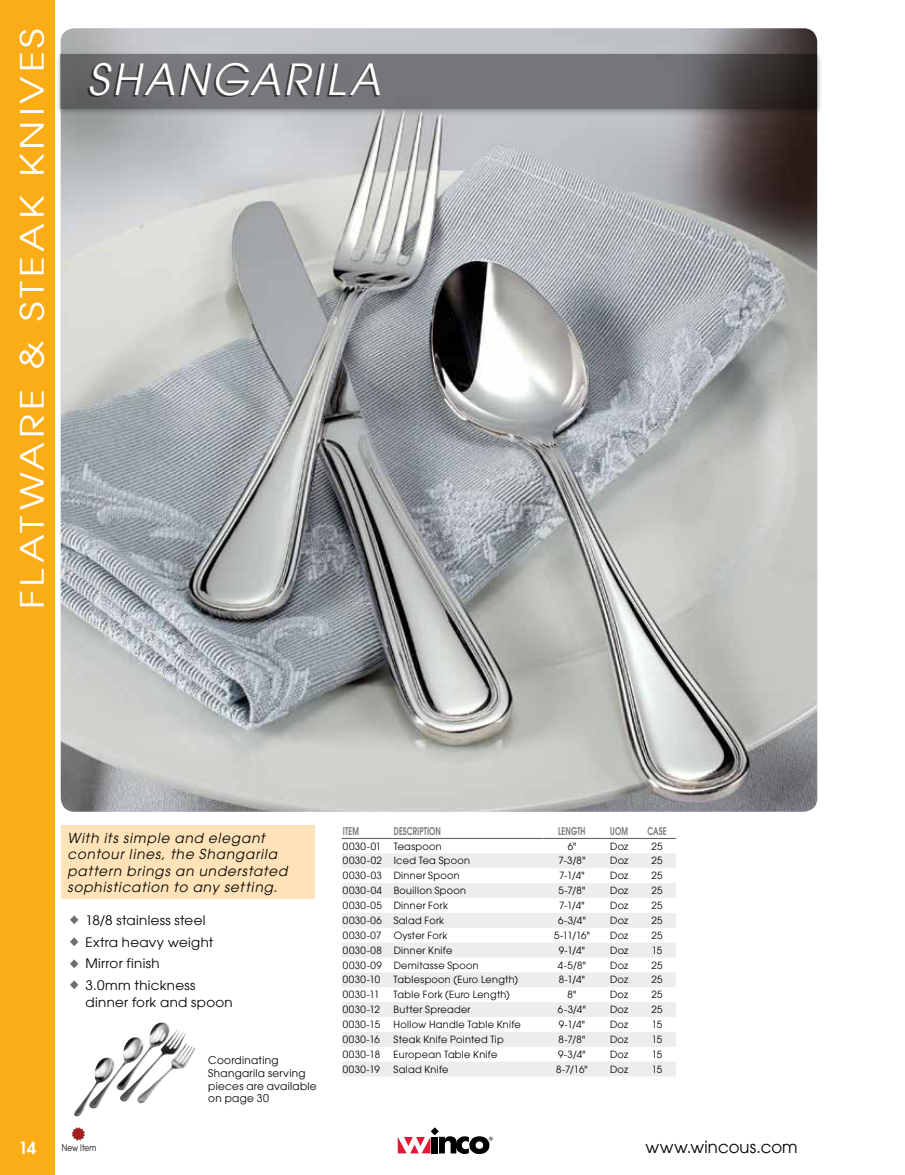
<style>
.page{position:relative;width:905px;height:1175px;background:#fff}
.page>*{position:absolute;margin:0;border:0;box-sizing:border-box;transform-origin:0 0}
.t1{font:italic 42px "Avant Garde";letter-spacing:.07em;color:#fff}
.t2{font:31.5px "Avant Garde";letter-spacing:.095em;color:#fff;scale:1.25 1}
.t3{font:16.5px "Avant Garde";letter-spacing:.01em;color:#000}
.t4{font:600 16.5px "Avant Garde";color:#fff}
.t5{font:italic 13.5px/16.5px "Avant Garde";letter-spacing:.065em;color:#000}
.t6{font:12.9px/21.8px "Avant Garde";letter-spacing:.02em;color:#000;scale:1.05 1}
.t7{font:10.5px/12.8px "Avant Garde";letter-spacing:.03em;color:#000}
.t8{font:600 10.5px "Avant Garde";letter-spacing:.02em;color:#77787b;scale:.7 1}
.t9{font:9.75px "Avant Garde";letter-spacing:.03em;color:#000}
.t10{font:8.85px "Avant Garde";letter-spacing:.02em;color:#000;scale:.82 1}
.s1{color:#6d6e71}
</style>
<div class="page">
<div style="left:0;top:0;width:54px;height:1174px;background:#fbad18"></div>
<svg style="left:398px;top:1127px;width:95px;height:27px"></svg>
<svg style="left:72px;top:1127px;width:13px;height:13px"></svg>
<img style="left:61px;top:28px;width:756px;height:783px">
<div style="left:55px;top:50px;width:768px;height:67px;background:#000;opacity:.75"></div>
<svg style="left:61px;top:54px;width:756px;height:54px;background:#676769"></svg>
<div style="left:87px;top:65px;width:291px;height:32px;background:#000;opacity:.53"></div>
<div style="left:61px;top:825px;width:253px;height:74px;background:#ffe3b8"></div>
<img style="left:74px;top:1022px;width:121px;height:94px">
<svg style="left:342px;top:853px;width:334px;height:223px;fill:#ededee"></svg>
<hr style="left:543px;top:838px;width:57px;height:1px;background:#636466">
<hr style="left:600px;top:838px;width:38px;height:1px;background:#636466">
<hr style="left:638px;top:838px;width:38px;height:1px;background:#636466">
<hr style="left:341px;top:838px;width:51px;height:1px;background:#636466">
<hr style="left:392px;top:838px;width:151px;height:1px;background:#636466">
<p class="t2" style="left:13px;top:608px;width:466px;rotate:-90deg">FLATWARE &amp; STEAK KNIVES</p>
<p class="t1" style="left:88px;top:55px;width:294px">Shangarila</p>
<p class="t5" style="left:68px;top:829px;width:221px">With its simple and elegant contour lines, the Shangarila pattern brings an understated sophistication to any setting.</p>
<p class="t6" style="left:67px;top:909px;width:140px"><span class="s1">♦</span> 18/8 stainless steel <span class="s1">♦</span> Extra heavy weight <span class="s1">♦</span> Mirror finish<br><span class="s1">♦</span> 3.0mm thickness</p>
<p class="t6" style="left:86px;top:991px;width:142px">dinner fork and spoon</p>
<p class="t7" style="left:208px;top:1054px;width:110px">Coordinating<br>Shangarila serving pieces are available on page 30</p>
<p class="t8" style="left:343px;top:824px;width:24px">ITE M</p>
<p class="t8" style="left:393px;top:824px;width:69px">DES CRIPTION</p>
<p class="t8" style="left:558px;top:824px;width:41px">LENGT H</p>
<p class="t8" style="left:610px;top:824px;width:27px">UO M</p>
<p class="t8" style="left:647px;top:824px;width:16px">CASE</p>
<p class="t9" style="left:343px;top:840px;width:40px">0030-01</p>
<p class="t9" style="left:393px;top:840px;width:49px">Teaspoon</p>
<p class="t9" style="left:567px;top:840px;width:10px">6"</p>
<p class="t9" style="left:610px;top:840px;width:20px">Doz</p>
<p class="t9" style="left:651px;top:840px;width:12px">25</p>
<p class="t9" style="left:343px;top:855px;width:129px">0030-02 Iced Tea Spoon</p>
<p class="t9" style="left:558px;top:855px;width:29px">7-3/8"</p>
<p class="t9" style="left:610px;top:855px;width:20px">Doz</p>
<p class="t9" style="left:651px;top:855px;width:12px">25</p>
<p class="t9" style="left:343px;top:870px;width:118px">0030-03 Dinner Spoon</p>
<p class="t9" style="left:559px;top:870px;width:27px">7-1/4"</p>
<p class="t9" style="left:610px;top:870px;width:20px">Doz</p>
<p class="t9" style="left:651px;top:870px;width:12px">25</p>
<p class="t9" style="left:343px;top:884px;width:125px">0030-04 Bouillon Spoon</p>
<p class="t9" style="left:558px;top:884px;width:28px">5-7/8"</p>
<p class="t9" style="left:610px;top:884px;width:20px">Doz</p>
<p class="t9" style="left:651px;top:884px;width:12px">25</p>
<p class="t9" style="left:343px;top:899px;width:106px">0030-05 Dinner Fork</p>
<p class="t9" style="left:559px;top:899px;width:27px">7-1/4"</p>
<p class="t9" style="left:610px;top:899px;width:20px">Doz</p>
<p class="t9" style="left:651px;top:899px;width:12px">25</p>
<p class="t9" style="left:343px;top:914px;width:103px">0030-06 Salad Fork</p>
<p class="t9" style="left:558px;top:914px;width:29px">6-3/4"</p>
<p class="t9" style="left:610px;top:914px;width:20px">Doz</p>
<p class="t9" style="left:651px;top:914px;width:12px">25</p>
<p class="t9" style="left:343px;top:929px;width:40px">0030-07</p>
<p class="t9" style="left:393px;top:929px;width:55px">Oyster Fork</p>
<p class="t9" style="left:554px;top:929px;width:37px">5-11/16"</p>
<p class="t9" style="left:610px;top:929px;width:20px">Doz</p>
<p class="t9" style="left:651px;top:929px;width:12px">25</p>
<p class="t9" style="left:343px;top:944px;width:111px">0030-08 Dinner Knife</p>
<p class="t9" style="left:558px;top:944px;width:28px">9-1/4"</p>
<p class="t9" style="left:610px;top:944px;width:20px">Doz</p>
<p class="t9" style="left:651px;top:944px;width:12px">15</p>
<p class="t9" style="left:343px;top:959px;width:137px">0030-09 Demitasse Spoon</p>
<p class="t9" style="left:558px;top:959px;width:29px">4-5/8"</p>
<p class="t9" style="left:610px;top:959px;width:20px">Doz</p>
<p class="t9" style="left:651px;top:959px;width:12px">25</p>
<p class="t9" style="left:343px;top:974px;width:39px">0030-10</p>
<p class="t9" style="left:393px;top:974px;width:126px">Tablespoon (Euro Length)</p>
<p class="t9" style="left:558px;top:974px;width:28px">8-1/4"</p>
<p class="t9" style="left:610px;top:974px;width:20px">Doz</p>
<p class="t9" style="left:651px;top:974px;width:12px">25</p>
<p class="t9" style="left:343px;top:988px;width:38px">0030-11</p>
<p class="t9" style="left:393px;top:988px;width:118px">Table Fork (Euro Length)</p>
<p class="t9" style="left:567px;top:988px;width:10px">8"</p>
<p class="t9" style="left:610px;top:988px;width:20px">Doz</p>
<p class="t9" style="left:651px;top:988px;width:12px">25</p>
<p class="t9" style="left:343px;top:1003px;width:39px">0030-12</p>
<p class="t9" style="left:393px;top:1003px;width:78px">Butter Spreader</p>
<p class="t9" style="left:558px;top:1003px;width:29px">6-3/4"</p>
<p class="t9" style="left:610px;top:1003px;width:20px">Doz</p>
<p class="t9" style="left:651px;top:1003px;width:12px">25</p>
<p class="t9" style="left:343px;top:1018px;width:39px">0030-15</p>
<p class="t9" style="left:393px;top:1018px;width:129px">Hollow Handle Table Knife</p>
<p class="t9" style="left:558px;top:1018px;width:28px">9-1/4"</p>
<p class="t9" style="left:610px;top:1018px;width:20px">Doz</p>
<p class="t9" style="left:651px;top:1018px;width:12px">15</p>
<p class="t9" style="left:343px;top:1033px;width:39px">0030-16</p>
<p class="t9" style="left:393px;top:1033px;width:112px">Steak Knife Pointed Tip</p>
<p class="t9" style="left:558px;top:1033px;width:28px">8-7/8"</p>
<p class="t9" style="left:610px;top:1033px;width:20px">Doz</p>
<p class="t9" style="left:651px;top:1033px;width:12px">15</p>
<p class="t9" style="left:343px;top:1048px;width:39px">0030-18</p>
<p class="t9" style="left:393px;top:1048px;width:105px">European Table Knife</p>
<p class="t9" style="left:558px;top:1048px;width:29px">9-3/4"</p>
<p class="t9" style="left:610px;top:1048px;width:20px">Doz</p>
<p class="t9" style="left:651px;top:1048px;width:12px">15</p>
<p class="t9" style="left:343px;top:1063px;width:39px">0030-19</p>
<p class="t9" style="left:393px;top:1063px;width:56px">Salad Knife</p>
<p class="t9" style="left:556px;top:1063px;width:33px">8-7/16"</p>
<p class="t9" style="left:610px;top:1063px;width:20px">Doz</p>
<p class="t9" style="left:651px;top:1063px;width:12px">15</p>
<p class="t4" style="left:19px;top:1136px;width:19px">14</p>
<p class="t10" style="left:62px;top:1142px;width:44px">New Item</p>
<h3 class="t3" style="left:645px;top:1137px;width:154px">www.wincous.com</h3>
</div>
